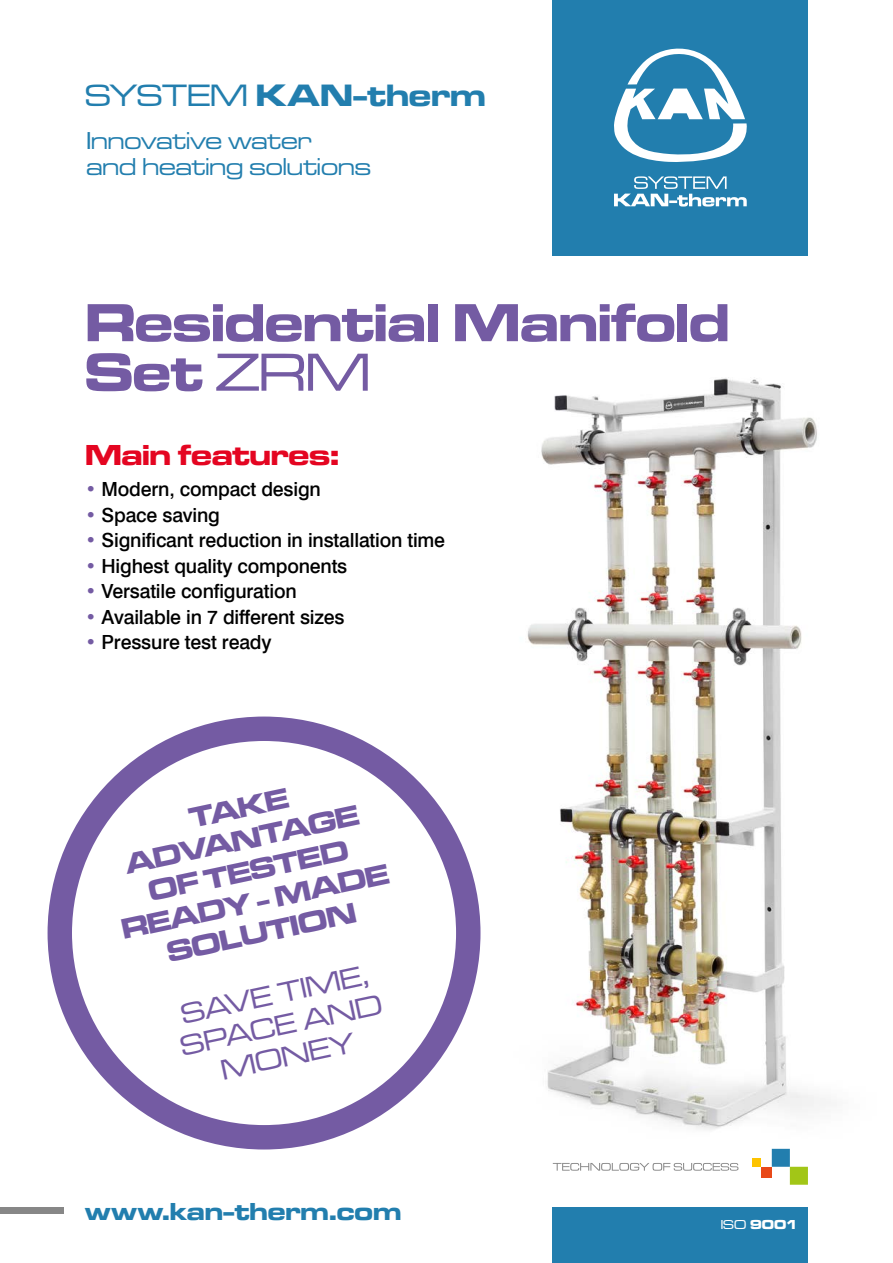
<style>
.page{position:relative;width:893px;height:1263px;background:#fff}
.page>*{position:absolute;margin:0;border:0;box-sizing:border-box;transform-origin:0 0}
.t1{font:55.5px/49.5px "Microgramma D Bol Ext";letter-spacing:-.01em;color:#745ba3}
.t2{font:32.1px "Microgramma D Bol Ext";color:#227eae}
.t3{font:30px "Microgramma D Bol Ext";letter-spacing:-.01em;color:#e40521}
.t4{font:29.55px/31.5px "Microgramma D Bol Ext";color:#745ba3;text-align:center}
.t5{font:29.55px/31.5px "Microgramma D Med Ext";color:#745ba3;text-align:center}
.t6{font:25.5px "Microgramma D Bol Ext";color:#227eae}
.t7{font:25.35px/26.1px "Microgramma D Med Ext";color:#227eae}
.t8{font:19.5px "Swis 721 Md EU";letter-spacing:-.01em;color:#000}
.t9{font:13.5px "Microgramma D Bol Ext";color:#fff}
.s1{font-family:"Microgramma D Med Ext"}
.s2{color:#745ba3}
</style>
<div class="page">
<img style="left:406px;top:378px;width:425px;height:789px">
<div style="left:48px;top:716px;width:432px;height:433px;background:#745ba3;border-radius:50%"></div>
<div style="left:72px;top:741px;width:384px;height:384px;background:#fff;border-radius:50%"></div>
<div style="left:553px;top:0;width:255px;height:255px;background:#227eae"></div>
<svg style="left:614px;top:48px;width:133px;height:159px"></svg>
<div style="left:553px;top:1208px;width:255px;height:55px;background:#227eae"></div>
<div style="left:0;top:1208px;width:64px;height:6px;background:#878787"></div>
<div style="left:761px;top:1167px;width:11px;height:10px;background:#e84919"></div>
<div style="left:752px;top:1158px;width:9px;height:9px;background:#fdc300"></div>
<div style="left:790px;top:1167px;width:18px;height:18px;background:#a2c617"></div>
<div style="left:772px;top:1149px;width:18px;height:18px;background:#227eae"></div>
<svg style="left:553px;top:1163px;width:185px;height:8px"></svg>
<h2 class="t2" style="left:85px;top:74px;width:402px"><span class="s1">SYSTEM</span> KAN‑therm</h2>
<p class="t7" style="left:86px;top:127px;width:286px">Innovative water<br>and heating solutions</p>
<h1 class="t1" style="left:85px;top:298px;width:646px">Residential Manifold<br>Set <span class="s1">ZRM</span></h1>
<h3 class="t3" style="left:85px;top:434px;width:256px">Main features:</h3>
<p class="t8" style="left:85px;top:477px;width:237px"><span class="s2">•</span> Modern, compact design</p>
<p class="t8" style="left:85px;top:503px;width:136px"><span class="s2">•</span> Space saving</p>
<p class="t8" style="left:85px;top:528px;width:362px"><span class="s2">•</span> Significant reduction in installation time</p>
<p class="t8" style="left:85px;top:554px;width:264px"><span class="s2">•</span> Highest quality components</p>
<p class="t8" style="left:85px;top:579px;width:213px"><span class="s2">•</span> Versatile configuration</p>
<p class="t8" style="left:85px;top:605px;width:261px"><span class="s2">•</span> Available in 7 different sizes</p>
<p class="t8" style="left:85px;top:630px;width:188px"><span class="s2">•</span> Pressure test ready</p>
<h3 class="t4" style="left:99px;top:822px;width:274px;rotate:-12deg">TAKE<br>ADVANTAGE<br>OF TESTED<br>READY - MADE<br>SOLUTION</h3>
<h3 class="t5" style="left:171px;top:999px;width:207px;rotate:-12deg">SAVE TIME,<br>SPACE AND<br>MONEY</h3>
<h3 class="t6" style="left:85px;top:1194px;width:318px">www.kan-therm.com</h3>
<p class="t9" style="left:721px;top:1216px;width:79px"><span class="s1">ISO</span> 9001</p>
</div>
